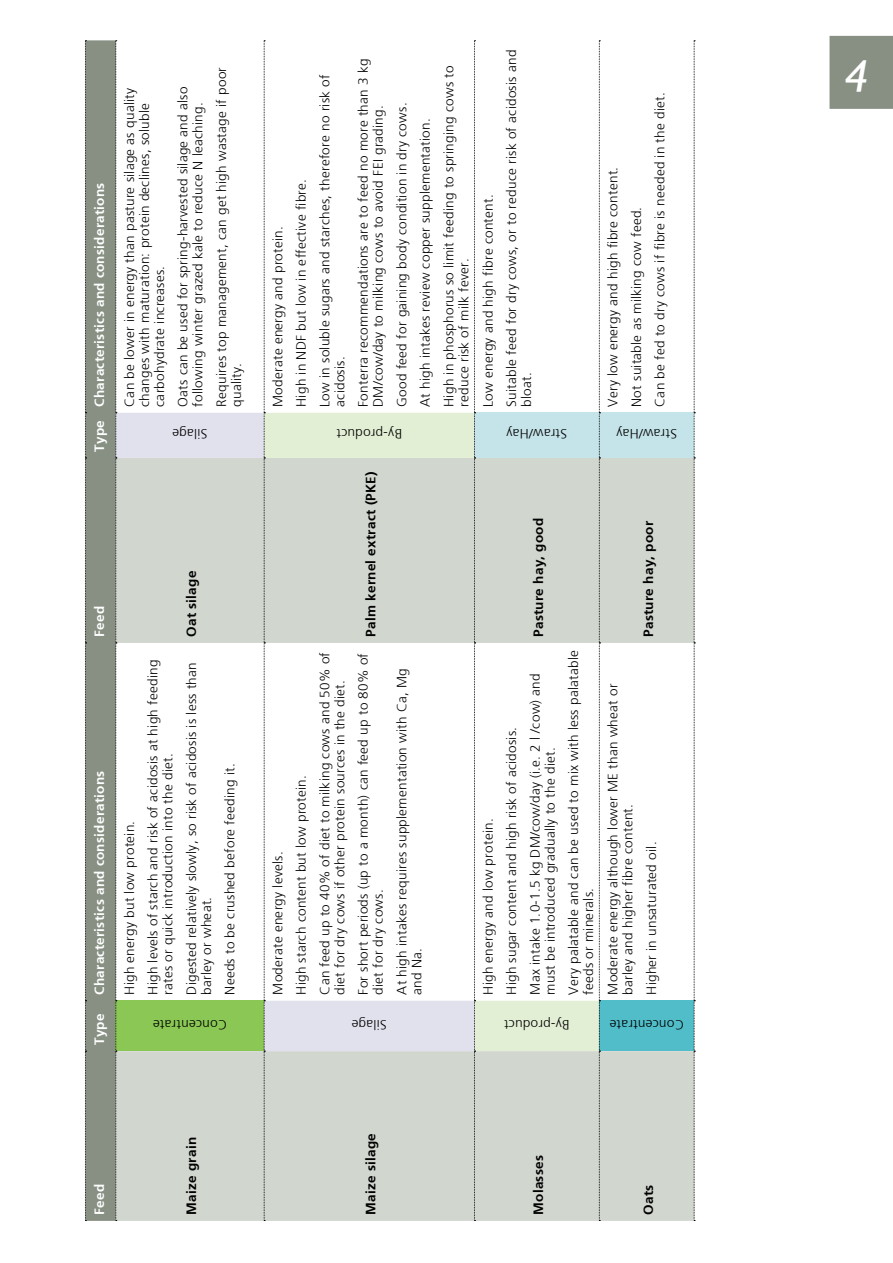
<style>
.page{position:relative;width:893px;height:1263px;background:#fff}
.page>*{position:absolute;margin:0;border:0;box-sizing:border-box;transform-origin:0 0}
.t1{font:italic 500 48px "Agenda";color:#fff}
.t2{font:300 13.5px/23.5px "Frutiger";letter-spacing:.02em;color:#000}
.t3{font:700 13.5px "Frutiger";letter-spacing:.02em;color:#000}
.t4{font:700 13.5px "Frutiger";letter-spacing:.02em;color:#fff}
</style>
<div class="page">
<svg style="left:117px;top:458px;width:577px;height:763px;fill:#d1d6cf"></svg>
<svg style="left:117px;top:413px;width:147px;height:638px"></svg>
<svg style="left:265px;top:413px;width:334px;height:638px"></svg>
<div style="left:474px;top:413px;width:125px;height:45px;background:#c5e4e9"></div>
<div style="left:599px;top:1001px;width:95px;height:50px;background:#51bdc9"></div>
<div style="left:599px;top:413px;width:95px;height:45px;background:#c5e4e9"></div>
<svg style="left:694px;top:40px;width:1px;height:1181px"></svg>
<svg style="left:85px;top:40px;width:32px;height:1181px;background:#878f82"></svg>
<svg style="left:599px;top:40px;width:1px;height:1181px"></svg>
<svg style="left:264px;top:40px;width:1px;height:1181px"></svg>
<svg style="left:474px;top:40px;width:1px;height:1181px"></svg>
<div style="left:829px;top:36px;width:64px;height:73px;background:#879082"></div>
<p class="t4" style="left:91px;top:452px;width:271px;rotate:-90deg">Type Characteristics and considerations</p>
<p class="t2" style="left:122px;top:407px;width:320px;line-height:15px;rotate:-90deg">Can be lower in energy than pasture silage as quality changes with maturation: protein declines, soluble carbohydrate increases.</p>
<p class="t2" style="left:176px;top:407px;width:322px;line-height:15px;rotate:-90deg">Oats can be used for spring-harvested silage and also following winter grazed kale to reduce N leaching.</p>
<p class="t2" style="left:208px;top:445px;width:37px;rotate:-180deg">Silage</p>
<p class="t2" style="left:214px;top:407px;width:341px;line-height:15px;rotate:-90deg">Requires top management, can get high wastage if poor quality.</p>
<p class="t4" style="left:91px;top:637px;width:32px;rotate:-90deg">Feed</p>
<p class="t4" style="left:91px;top:995px;width:226px;rotate:-90deg">Characteristics and considerations</p>
<p class="t4" style="left:91px;top:1045px;width:33px;rotate:-90deg">Type</p>
<p class="t3" style="left:184px;top:637px;width:68px;rotate:-90deg">Oat silage</p>
<p class="t2" style="left:118px;top:995px;width:336px;rotate:-90deg">High energy but low protein.<br>High levels of starch and risk of acidosis at high feeding</p>
<p class="t2" style="left:156px;top:995px;width:334px;rotate:-90deg">rates or quick introduction into the diet.<br>Digested relatively slowly, so risk of acidosis is less than</p>
<p class="t2" style="left:195px;top:995px;width:233px;rotate:-90deg">barley or wheat.<br>Needs to be crushed before feeding it.</p>
<p class="t2" style="left:227px;top:1036px;width:75px;rotate:-180deg">Concentrate</p>
<p class="t2" style="left:328px;top:407px;width:350px;rotate:-90deg">acidosis.<br>Fonterra recommendations are to feed no more than 3 kg</p>
<p class="t2" style="left:367px;top:407px;width:343px;rotate:-90deg">DM/cow/day to milking cows to avoid FEI grading.<br>Good feed for gaining body condition in dry cows.<br>At high intakes review copper supplementation.<br>High in phosphorus so limit feeding to springing cows to</p>
<p class="t2" style="left:266px;top:407px;width:334px;rotate:-90deg">Moderate energy and protein.<br>High in NDF but low in effective fibre.<br>Low in soluble sugars and starches, therefore no risk of</p>
<p class="t2" style="left:452px;top:407px;width:150px;rotate:-90deg">reduce risk of milk fever.</p>
<p class="t2" style="left:402px;top:445px;width:67px;rotate:-180deg">By-product</p>
<p class="t3" style="left:363px;top:637px;width:167px;rotate:-90deg">Palm kernel extract (PKE)</p>
<p class="t2" style="left:266px;top:995px;width:344px;rotate:-90deg">Moderate energy levels.<br>High starch content but low protein.<br>Can feed up to 40% of diet to milking cows and 50% of</p>
<p class="t2" style="left:328px;top:995px;width:343px;rotate:-90deg">diet for dry cows if other protein sources in the diet.<br>For short periods (up to a month) can feed up to 80% of</p>
<p class="t2" style="left:367px;top:995px;width:328px;rotate:-90deg">diet for dry cows.<br>At high intakes requires supplementation with Ca, Mg</p>
<p class="t2" style="left:405px;top:995px;width:48px;rotate:-90deg">and Na.</p>
<p class="t2" style="left:387px;top:1036px;width:37px;rotate:-180deg">Silage</p>
<p class="t2" style="left:477px;top:407px;width:358px;rotate:-90deg">Low energy and high fibre content.<br>Suitable feed for dry cows, or to reduce risk of acidosis and</p>
<p class="t2" style="left:515px;top:407px;width:36px;rotate:-90deg">bloat.</p>
<p class="t2" style="left:567px;top:445px;width:62px;rotate:-180deg">Straw/Hay</p>
<p class="t2" style="left:601px;top:407px;width:316px;rotate:-90deg">Very low energy and high fibre content.<br>Not suitable as milking cow feed.<br>Can be fed to dry cows if fibre is needed in the diet.</p>
<p class="t2" style="left:677px;top:445px;width:62px;rotate:-180deg">Straw/Hay</p>
<p class="t3" style="left:531px;top:637px;width:121px;rotate:-90deg">Pasture hay, good</p>
<p class="t2" style="left:539px;top:995px;width:346px;rotate:-90deg">must be introduced gradually to the diet.<br>Very palatable and can be used to mix with less palatable</p>
<p class="t2" style="left:477px;top:995px;width:323px;rotate:-90deg">High energy and low protein.<br>High sugar content and high risk of acidosis.<br>Max intake 1.0-1.5 kg DM/cow/day (i.e. 2 l /cow) and</p>
<p class="t2" style="left:577px;top:995px;width:108px;rotate:-90deg">feeds or minerals.</p>
<p class="t2" style="left:570px;top:1036px;width:67px;rotate:-180deg">By-product</p>
<p class="t3" style="left:640px;top:637px;width:118px;rotate:-90deg">Pasture hay, poor</p>
<p class="t2" style="left:606px;top:995px;width:312px;line-height:15px;rotate:-90deg">Moderate energy although lower ME than wheat or barley and higher fibre content.</p>
<p class="t2" style="left:640px;top:995px;width:155px;rotate:-90deg">Higher in unsaturated oil.</p>
<p class="t2" style="left:684px;top:1036px;width:75px;rotate:-180deg">Concentrate</p>
<p class="t4" style="left:91px;top:1215px;width:32px;rotate:-90deg">Feed</p>
<p class="t3" style="left:184px;top:1215px;width:79px;rotate:-90deg">Maize grain</p>
<p class="t3" style="left:363px;top:1215px;width:83px;rotate:-90deg">Maize silage</p>
<p class="t3" style="left:531px;top:1215px;width:61px;rotate:-90deg">Molasses</p>
<p class="t3" style="left:640px;top:1215px;width:32px;rotate:-90deg">Oats</p>
<h1 class="t1" style="left:845px;top:46px;width:25px">4</h1>
</div>
